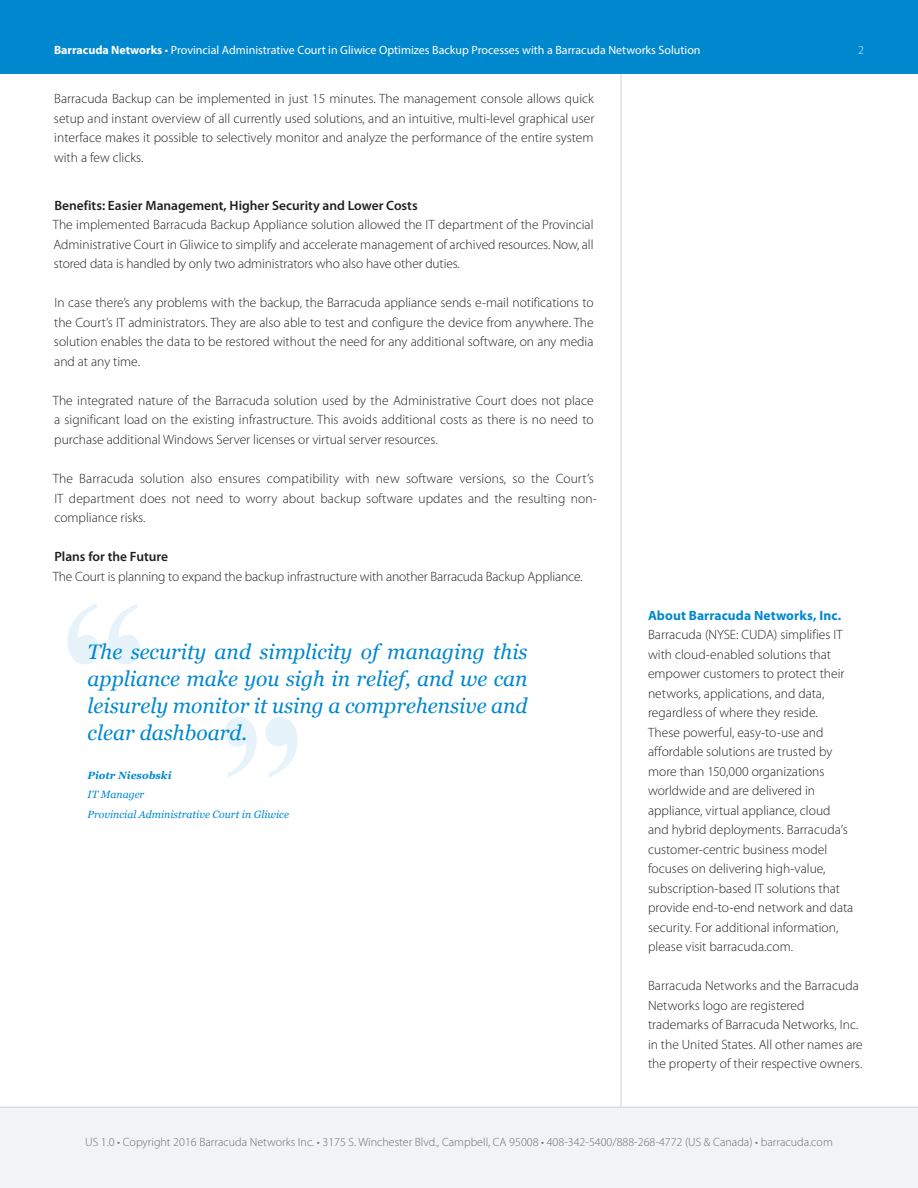
<style>
.page{position:relative;width:918px;height:1188px;background:#fff}
.page>*{position:absolute;margin:0;border:0;box-sizing:border-box;transform-origin:0 0}
.quote{font:italic 21px/27px "Georgia";color:#0088ce;text-align:justify}
.body_text{font:300 13.5px/19.5px "Myriad Pro";color:#231f20;text-align:justify}
.Main_Text{font:300 13.5px/19.5px "Myriad Pro";color:#231f20}
.section_title{font:600 13.5px "Myriad Pro";color:#231f20}
.t1{font:700 13.5px "Myriad Pro";letter-spacing:.01em;color:#0088ce}
.t2{font:300 12px "Myriad Pro";color:#6c6d70}
.blue_bar_title{font:12px "Myriad Pro";color:#fff}
.page_number{font:300 12px "Myriad Pro";color:#e1edf8}
.quote-source_positio{font:italic 10.5px "Georgia";color:#0088ce}
.quote-source_name{font:italic 700 10.5px "Georgia";color:#0088ce}
.s1{font-weight:700}
</style>
<div class="page">
<hr style="left:621px;top:0;width:1px;height:1188px;background:#d1d2d4">
<div style="left:0;top:0;width:918px;height:74px;background:#0088ce"></div>
<div style="left:0;top:1107px;width:918px;height:81px;background:#f2f3f4"></div>
<svg style="left:225px;top:717px;width:73px;height:60px"></svg>
<svg style="left:68px;top:604px;width:72px;height:61px"></svg>
<p class="blue_bar_title" style="left:54px;top:43px;width:648px"><span class="s1">Barracuda Networks</span> • Provincial Administrative Court in Gliwice Optimizes Backup Processes with a Barracuda Networks Solution</p>
<p class="page_number" style="left:858px;top:43px;width:7px">2</p>
<p class="Main_Text" style="left:54px;top:89px;width:542px;text-align:justify">Barracuda Backup can be implemented in just 15 minutes. The management console allows quick setup and instant overview of all currently used solutions, and an intuitive, multi-level graphical user interface makes it possible to selectively monitor and analyze the performance of the entire system with a few clicks.</p>
<p class="section_title" style="left:54px;top:197px;width:365px">Benefits: Easier Management, Higher Security and Lower Costs</p>
<p class="body_text" style="left:53px;top:215px;width:542px">The implemented Barracuda Backup Appliance solution allowed the IT department of the Provincial Administrative Court in Gliwice to simplify and accelerate management of archived resources. Now, all stored data is handled by only two administrators who also have other duties.</p>
<p class="body_text" style="left:54px;top:293px;width:541px">In case there’s any problems with the backup, the Barracuda appliance sends e-mail notifications to the Court’s IT administrators. They are also able to test and configure the device from anywhere. The solution enables the data to be restored without the need for any additional software, on any media and at any time.</p>
<p class="body_text" style="left:53px;top:391px;width:542px">The integrated nature of the Barracuda solution used by the Administrative Court does not place a significant load on the existing infrastructure. This avoids additional costs as there is no need to purchase additional Windows Server licenses or virtual server resources.</p>
<p class="body_text" style="left:53px;top:469px;width:545px;text-align:left">The Barracuda solution also ensures compatibility with new software versions, so the Court’s<br>IT department does not need to worry about backup software updates and the resulting non&shy;compliance risks.</p>
<p class="section_title" style="left:54px;top:548px;width:115px">Plans for the Future</p>
<p class="body_text" style="left:53px;top:566px;width:531px">The Court is planning to expand the backup infrastructure with another Barracuda Backup Appliance.</p>
<p class="quote" style="left:88px;top:637px;width:442px">The security and simplicity of managing this appliance make you sigh in relief, and we can leisurely monitor it using a comprehensive and clear dashboard.</p>
<p class="quote-source_name" style="left:88px;top:767px;width:85px">Piotr Niesobski</p>
<p class="quote-source_positio" style="left:88px;top:787px;width:58px">IT Manager</p>
<p class="quote-source_positio" style="left:88px;top:806px;width:203px">Provincial Administrative Court in Gliwice</p>
<p class="t1" style="left:648px;top:606px;width:195px">About Barracuda Networks, Inc.</p>
<p class="Main_Text" style="left:648px;top:625px;width:207px">Barracuda (NYSE: CUDA) simplifies IT with cloud-enabled solutions that empower customers to protect their networks, applications, and data, regardless of where they reside.<br>These powerful, easy-to-use and affordable solutions are trusted by more than 150,000 organizations worldwide and are delivered in appliance, virtual appliance, cloud and hybrid deployments. Barracuda’s customer-centric business model focuses on delivering high-value, subscription-based IT solutions that provide end-to-end network and data security. For additional information, please visit barracuda.com.</p>
<p class="Main_Text" style="left:648px;top:976px;width:216px">Barracuda Networks and the Barracuda Networks logo are registered trademarks of Barracuda Networks, Inc. in the United States. All other names are the property of their respective owners.</p>
<p class="t2" style="left:85px;top:1135px;width:749px">US 1.0 • Copyright 2016 Barracuda Networks Inc. • 3175 S. Winchester Blvd., Campbell, CA 95008 • 408-342-5400/888-268-4772 (US &amp; Canada) • barracuda.com</p>
</div>
